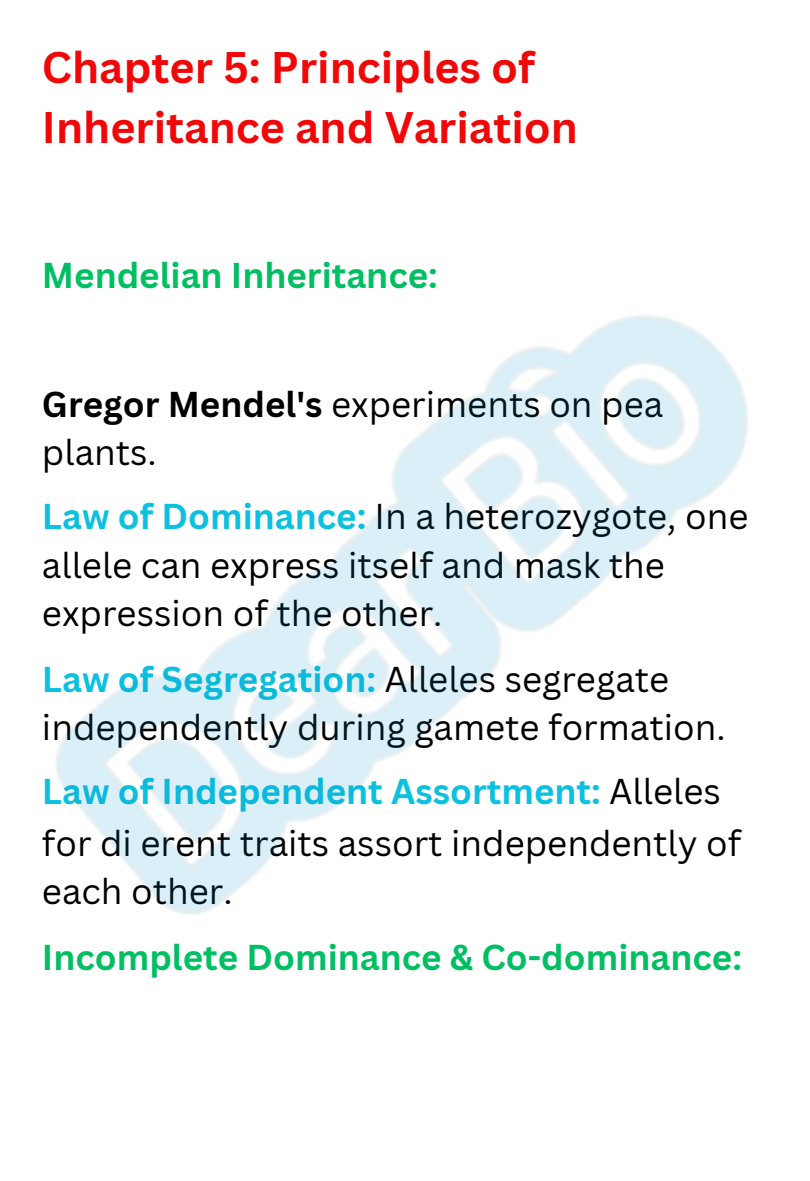
<style>
.page{position:relative;width:810px;height:1181px;background:#fff}
.page>*{position:absolute;margin:0;border:0;box-sizing:border-box;transform-origin:0 0}
.t1{font:700 43.05px/59.7px "Canva Sans";color:#f10707}
.t2{font:34.95px/48.3px "Canva Sans";color:#000}
.t3{font:700 34.95px "Canva Sans";color:#0cc0df}
.t4{font:700 34.95px "Canva Sans";color:#00bf63}
.s1{font-weight:700}
.s2{font-weight:700;color:#0cc0df}
.s3{font-weight:400;color:#000}
</style>
<div class="page">
<p class="t1" style="left:42px;top:37px;width:537px">Chapter 5: Principles of<br>Inheritance and Variation</p>
<p class="t4" style="left:42px;top:250px;width:397px">Mendelian Inheritance:</p>
<p class="t2" style="left:42px;top:379px;width:623px"><span class="s1">Gregor Mendel's</span> experiments on pea plants.</p>
<p class="t2" style="left:42px;top:491px;width:708px"><span class="s2">Law of Dominance:</span> In a heterozygote, one</p>
<p class="t2" style="left:42px;top:540px;width:624px">allele can express itself and mask the</p>
<p class="t2" style="left:42px;top:588px;width:402px">expression of the other.</p>
<p class="t3" style="left:42px;top:654px;width:629px">Law of Segregation: <span class="s3">Alleles segregate</span></p>
<p class="t2" style="left:42px;top:702px;width:685px">independently during gamete formation.</p>
<p class="t3" style="left:42px;top:766px;width:680px">Law of Independent Assortment: <span class="s3">Alleles</span></p>
<p class="t2" style="left:42px;top:818px;width:701px">for di erent traits assort independently of</p>
<p class="t2" style="left:42px;top:866px;width:192px">each other.</p>
<p class="t4" style="left:42px;top:932px;width:701px">Incomplete Dominance &amp; Co-dominance:</p>
</div>
